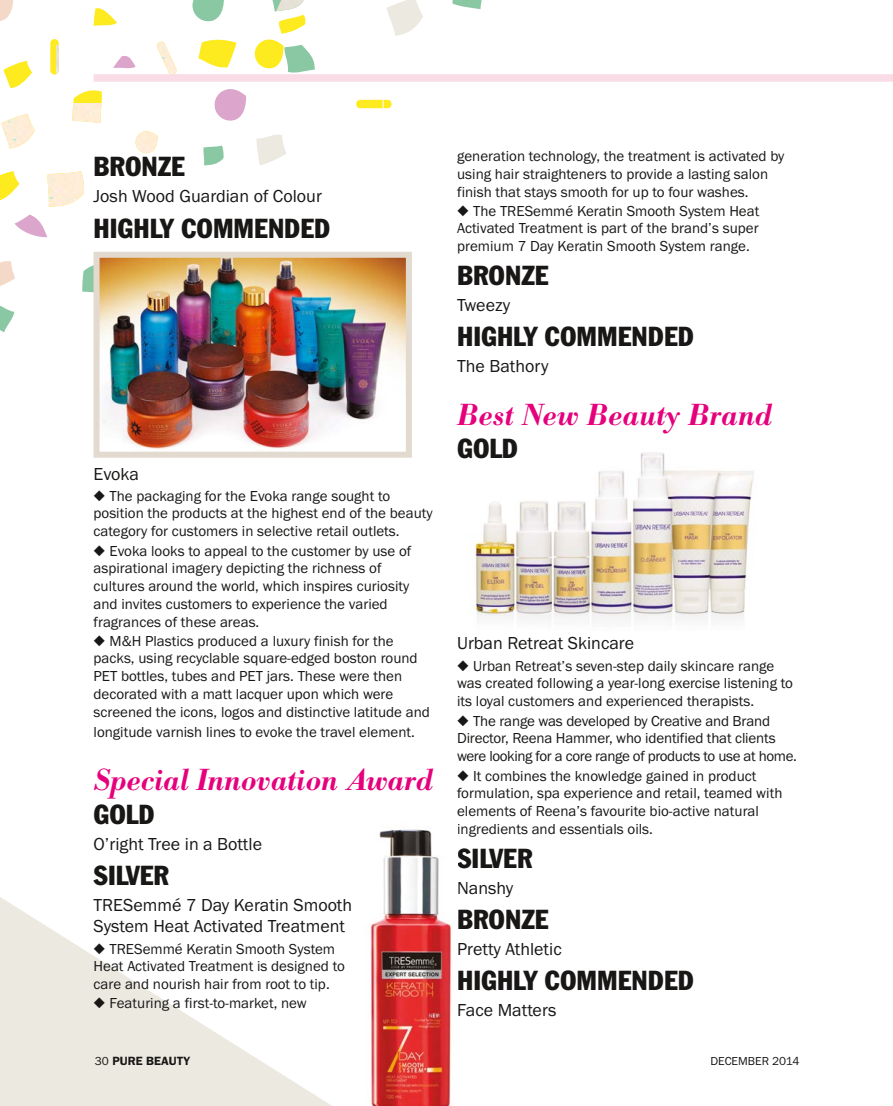
<style>
.page{position:relative;width:893px;height:1106px;background:#fff}
.page>*{position:absolute;margin:0;border:0;box-sizing:border-box;transform-origin:0 0}
.t1{font:italic 500 30px "Bodoni BE";letter-spacing:-.01em;color:#e5007c}
.t2{font:condensed 27px "Franklin Gothic BT";color:#181716}
.t3{font:18px/21.6px "Franklin Gothic";color:#181716}
.t4{font:15px/17.7px "Franklin Gothic";color:#181716}
.t5{font:600 12px "Franklin Gothic";color:#181716}
.t6{font:12px "Franklin Gothic";color:#181716}
.s1{font-weight:400}
</style>
<div class="page">
<svg style="left:0;top:897px;width:332px;height:209px"></svg>
<svg style="left:3px;top:61px;width:29px;height:27px"></svg>
<svg style="left:94px;top:8px;width:23px;height:18px"></svg>
<svg style="left:198px;top:39px;width:38px;height:29px"></svg>
<svg style="left:255px;top:0;width:60px;height:73px"></svg>
<svg style="left:113px;top:56px;width:23px;height:13px"></svg>
<svg style="left:386px;top:0;width:37px;height:36px"></svg>
<svg style="left:452px;top:0;width:30px;height:9px"></svg>
<svg style="left:0;top:0;width:13px;height:21px"></svg>
<svg style="left:192px;top:0;width:32px;height:21px"></svg>
<svg style="left:50px;top:39px;width:9px;height:36px"></svg>
<img style="left:57px;top:45px;width:2px;height:29px">
<img style="left:156px;top:41px;width:21px;height:33px">
<svg style="left:0;top:261px;width:15px;height:25px"></svg>
<img style="left:1px;top:114px;width:34px;height:34px">
<svg style="left:82px;top:263px;width:12px;height:31px"></svg>
<svg style="left:14px;top:214px;width:33px;height:23px"></svg>
<svg style="left:203px;top:146px;width:21px;height:19px"></svg>
<svg style="left:0;top:305px;width:14px;height:27px"></svg>
<svg style="left:0;top:171px;width:19px;height:30px"></svg>
<svg style="left:256px;top:134px;width:31px;height:31px"></svg>
<svg style="left:73px;top:90px;width:29px;height:13px"></svg>
<img style="left:72px;top:103px;width:30px;height:20px">
<img style="left:47px;top:171px;width:38px;height:36px">
<img style="left:136px;top:131px;width:22px;height:22px">
<svg style="left:215px;top:89px;width:31px;height:32px"></svg>
<div style="left:356px;top:100px;width:36px;height:8px;background:#fdeb1f;border-radius:4px"></div>
<div style="left:94px;top:74px;width:799px;height:8px;background:#fadce7"></div>
<img style="left:101px;top:259px;width:304px;height:190px">
<div style="left:94px;top:252px;width:318px;height:206px;border:6px solid #e2dacf"></div>
<img style="left:370px;top:829px;width:83px;height:277px">
<img style="left:472px;top:452px;width:282px;height:171px">
<h2 class="t2" style="left:94px;top:151px;width:93px">BRONZE</h2>
<p class="t3" style="left:94px;top:187px;width:230px">Josh Wood Guardian of Colour</p>
<h2 class="t2" style="left:94px;top:212px;width:238px">HIGHLY COMMENDED</h2>
<p class="t3" style="left:94px;top:464px;width:47px">Evoka</p>
<p class="t4" style="left:94px;top:488px;width:341px">◆ The packaging for the Evoka range sought to position the products at the highest end of the beauty category for customers in selective retail outlets.</p>
<p class="t4" style="left:94px;top:543px;width:319px">◆ Evoka looks to appeal to the customer by use of aspirational imagery depicting the richness of cultures around the world, which inspires curiosity and invites customers to experience the varied fragrances of these areas.</p>
<p class="t4" style="left:94px;top:633px;width:338px">◆ M&amp;H Plastics produced a luxury finish for the packs, using recyclable square-edged boston round PET bottles, tubes and PET jars. These were then decorated with a matt lacquer upon which were screened the icons, logos and distinctive latitude and</p>
<p class="t4" style="left:94px;top:724px;width:323px">longitude varnish lines to evoke the travel element.</p>
<h1 class="t1" style="left:94px;top:768px;width:341px">Special Innovation Award</h1>
<h2 class="t2" style="left:94px;top:798px;width:62px">GOLD</h2>
<p class="t3" style="left:94px;top:834px;width:170px">O’right Tree in a Bottle</p>
<h2 class="t2" style="left:94px;top:859px;width:77px">SILVER</h2>
<p class="t3" style="left:94px;top:895px;width:260px">TRESemmé 7 Day Keratin Smooth<br>System Heat Activated Treatment</p>
<p class="t4" style="left:94px;top:941px;width:253px">◆ TRESemmé Keratin Smooth System<br>Heat Activated Treatment is designed to care and nourish hair from root to tip.</p>
<p class="t4" style="left:94px;top:995px;width:215px">◆ Featuring a first-to-market, new</p>
<p class="t4" style="left:457px;top:148px;width:329px">generation technology, the treatment is activated by using hair straighteners to provide a lasting salon finish that stays smooth for up to four washes.</p>
<p class="t4" style="left:457px;top:204px;width:304px;text-align:justify">◆ The TRESemmé Keratin Smooth System Heat Activated Treatment is part of the brand’s super premium 7 Day Keratin Smooth System range.</p>
<h2 class="t2" style="left:457px;top:260px;width:93px">BRONZE</h2>
<p class="t3" style="left:457px;top:295px;width:55px">Tweezy</p>
<h2 class="t2" style="left:457px;top:321px;width:238px">HIGHLY COMMENDED</h2>
<p class="t3" style="left:457px;top:357px;width:93px">The Bathory</p>
<h1 class="t1" style="left:457px;top:403px;width:317px">Best New Beauty Brand</h1>
<h2 class="t2" style="left:457px;top:433px;width:62px">GOLD</h2>
<p class="t3" style="left:457px;top:634px;width:179px">Urban Retreat Skincare</p>
<p class="t4" style="left:457px;top:659px;width:337px">◆ Urban Retreat’s seven-step daily skincare range was created following a year-long exercise listening to its loyal customers and experienced therapists.</p>
<p class="t4" style="left:457px;top:713px;width:341px">◆ The range was developed by Creative and Brand<br>Director, Reena Hammer, who identified that clients were looking for a core range of products to use at home.</p>
<p class="t4" style="left:457px;top:768px;width:327px">◆ It combines the knowledge gained in product formulation, spa experience and retail, teamed with elements of Reena’s favourite bio-active natural ingredients and essentials oils.</p>
<h2 class="t2" style="left:457px;top:842px;width:77px">SILVER</h2>
<p class="t3" style="left:457px;top:878px;width:58px">Nanshy</p>
<h2 class="t2" style="left:457px;top:903px;width:93px">BRONZE</h2>
<p class="t3" style="left:457px;top:939px;width:106px">Pretty Athletic</p>
<h2 class="t2" style="left:457px;top:964px;width:238px">HIGHLY COMMENDED</h2>
<p class="t3" style="left:457px;top:1000px;width:101px">Face Matters</p>
<p class="t5" style="left:95px;top:1056px;width:97px"><span class="s1">30</span> PURE BEAUTY</p>
<p class="t6" style="left:710px;top:1056px;width:91px">DECEMBER 2014</p>
</div>
